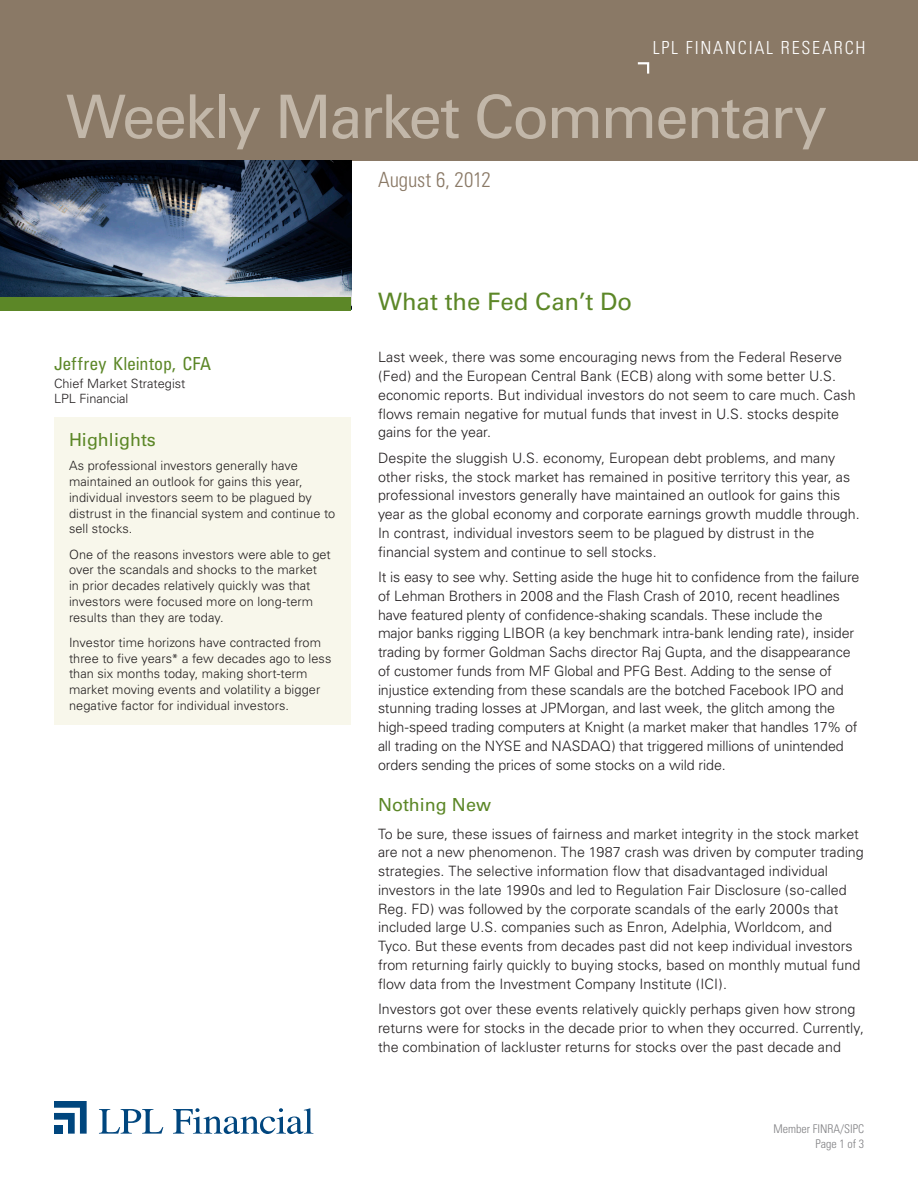
<style>
.page{position:relative;width:918px;height:1188px;background:#fff}
.page>*{position:absolute;margin:0;border:0;box-sizing:border-box;transform-origin:0 0}
.t1{font:60px "Univers";letter-spacing:-.035em;color:#c2b7a9}
.t2{font:24px "Univers";color:#5c8727}
.t3{font:300 condensed 21px "Univers";letter-spacing:-.005em;color:#8a7966}
.t4{font:300 condensed 18px "Univers";letter-spacing:.1em;color:#fff}
.subhead_1{font:18px "Univers";color:#5c8727}
.t5{font:condensed 18px "Univers";letter-spacing:-.005em;color:#5c8727}
.Body_Copy{font:300 14.25px/18.8px "Univers";color:#231f20}
.Highlights_sidebar{font:300 12.75px/15.8px "Univers";letter-spacing:.005em;color:#231f20}
.t6{font:300 condensed 12px "Univers";color:#808083}
</style>
<div class="page">
<svg style="left:99px;top:1109px;width:64px;height:25px"></svg>
<svg style="left:173px;top:1108px;width:140px;height:26px"></svg>
<svg style="left:54px;top:1101px;width:33px;height:33px"></svg>
<div style="left:54px;top:1125px;width:9px;height:9px;background:#00467e"></div>
<div style="left:0;top:0;width:918px;height:160px;background:#8a7966"></div>
<img style="left:0;top:161px;width:351px;height:136px">
<div style="left:0;top:297px;width:351px;height:13px;background:#5c8727"></div>
<svg style="left:637px;top:62px;width:13px;height:12px"></svg>
<div style="left:54px;top:417px;width:297px;height:308px;background:#f8f7eb"></div>
<p class="t4" style="left:653px;top:37px;width:214px">LPL FINANCIAL RESEARCH</p>
<h1 class="t1" style="left:66px;top:81px;width:763px">Weekly Market Commentary</h1>
<p class="t3" style="left:378px;top:167px;width:114px">August 6, 2012</p>
<p class="t5" style="left:54px;top:352px;width:159px">Jeffrey Kleintop, CFA</p>
<p class="Highlights_sidebar" style="left:54px;top:376px;width:133px;line-height:15px">Chief Market Strategist<br>LPL Financial</p>
<p class="subhead_1" style="left:69px;top:429px;width:88px">Highlights</p>
<p class="Highlights_sidebar" style="left:69px;top:458px;width:268px">As professional investors generally have maintained an outlook for gains this year, individual investors seem to be plagued by distrust in the financial system and continue to sell stocks.</p>
<p class="Highlights_sidebar" style="left:69px;top:546px;width:263px">One of the reasons investors were able to get over the scandals and shocks to the market<br>in prior decades relatively quickly was that investors were focused more on long-term results than they are today.</p>
<p class="Highlights_sidebar" style="left:69px;top:634px;width:264px">Investor time horizons have contracted from three to five years* a few decades ago to less than six months today, making short-term market moving events and volatility a bigger negative factor for individual investors.</p>
<p class="t2" style="left:378px;top:288px;width:256px">What the Fed Can’t Do</p>
<p class="Body_Copy" style="left:378px;top:348px;width:479px">Last week, there was some encouraging news from the Federal Reserve (Fed) and the European Central Bank (ECB) along with some better U.S. economic reports. But individual investors do not seem to care much. Cash flows remain negative for mutual funds that invest in U.S. stocks despite gains for the year.</p>
<p class="Body_Copy" style="left:378px;top:448px;width:483px">Despite the sluggish U.S. economy, European debt problems, and many other risks, the stock market has remained in positive territory this year, as professional investors generally have maintained an outlook for gains this year as the global economy and corporate earnings growth muddle through.<br>In contrast, individual investors seem to be plagued by distrust in the financial system and continue to sell stocks.</p>
<p class="Body_Copy" style="left:378px;top:568px;width:483px">It is easy to see why. Setting aside the huge hit to confidence from the failure of Lehman Brothers in 2008 and the Flash Crash of 2010, recent headlines have featured plenty of confidence-shaking scandals. These include the major banks rigging LIBOR (a key benchmark intra-bank lending rate), insider trading by former Goldman Sachs director Raj Gupta, and the disappearance of customer funds from MF Global and PFG Best. Adding to the sense of injustice extending from these scandals are the botched Facebook IPO and stunning trading losses at JPMorgan, and last week, the glitch among the high-speed trading computers at Knight (a market maker that handles 17% of all trading on the NYSE and NASDAQ) that triggered millions of unintended orders sending the prices of some stocks on a wild ride.</p>
<p class="subhead_1" style="left:378px;top:794px;width:115px">Nothing New</p>
<p class="Body_Copy" style="left:378px;top:824px;width:487px">To be sure, these issues of fairness and market integrity in the stock market are not a new phenomenon. The 1987 crash was driven by computer trading strategies. The selective information flow that disadvantaged individual investors in the late 1990s and led to Regulation Fair Disclosure (so-called Reg. FD) was followed by the corporate scandals of the early 2000s that included large U.S. companies such as Enron, Adelphia, Worldcom, and Tyco. But these events from decades past did not keep individual investors from returning fairly quickly to buying stocks, based on monthly mutual fund flow data from the Investment Company Institute (ICI).</p>
<p class="Body_Copy" style="left:378px;top:1000px;width:487px">Investors got over these events relatively quickly perhaps given how strong returns were for stocks in the decade prior to when they occurred. Currently, the combination of lackluster returns for stocks over the past decade and</p>
<p class="t6" style="left:773px;top:1122px;width:92px">Member FINRA/SIPC</p>
<p class="t6" style="left:815px;top:1136px;width:50px">Page 1 of 3</p>
</div>
